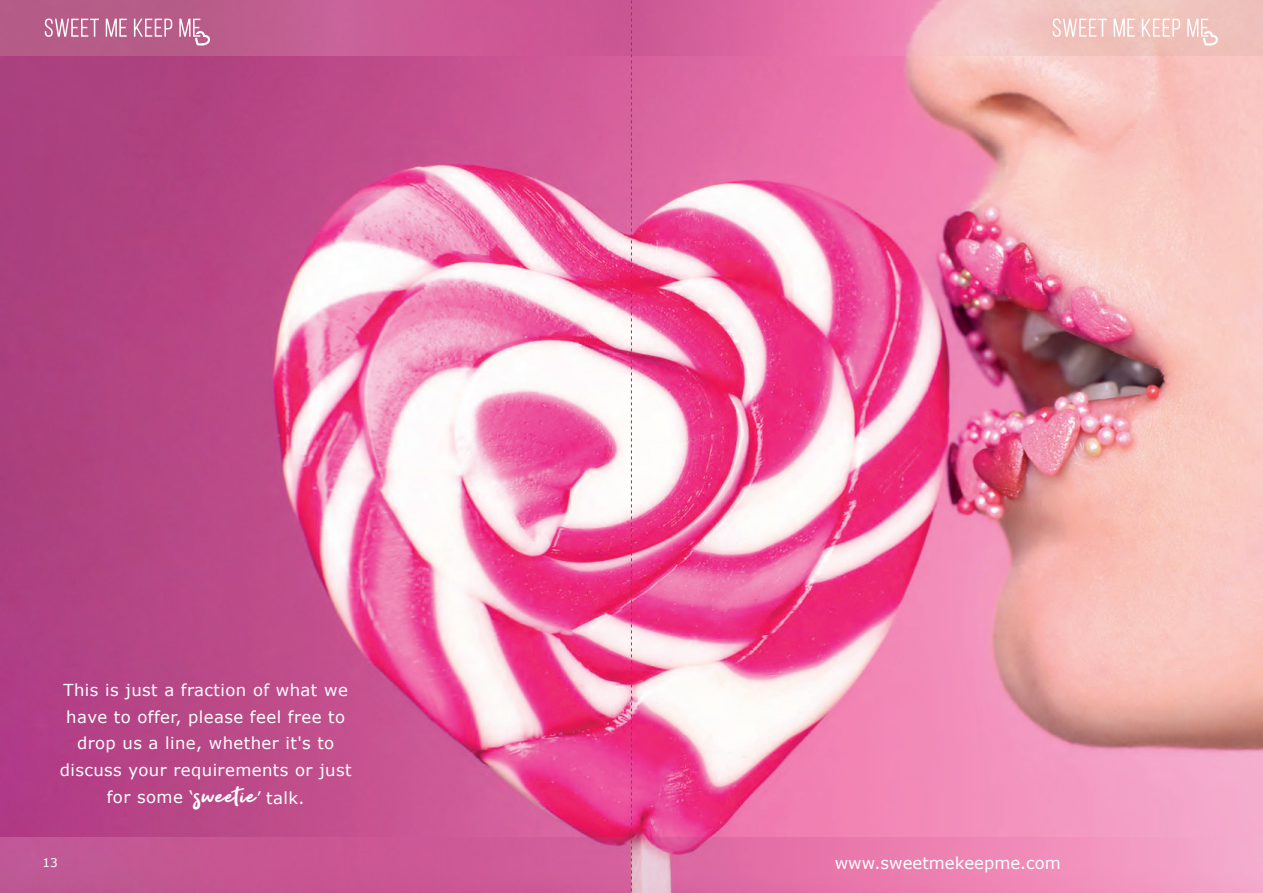
<style>
.page{position:relative;width:1263px;height:893px;background:#fff}
.page>*{position:absolute;margin:0;border:0;box-sizing:border-box;transform-origin:0 0}
.t1{font:16.5px/27px "Verdana";letter-spacing:.025em;color:#fff;text-align:center}
.t2{font:16.5px "Verdana";color:#fff}
.t3{font:12px "Verdana";color:#fff}
.s1{font-family:"Get Show";font-size:36px}
</style>
<div class="page">
<img style="left:0;top:55px;width:1263px;height:783px">
<svg style="left:0;top:0;width:1263px;height:55px;background:#d57aa1"></svg>
<svg style="left:0;top:838px;width:1263px;height:55px;background:#d96fa4"></svg>
<svg style="left:1053px;top:19px;width:54px;height:18px"></svg>
<svg style="left:1114px;top:19px;width:21px;height:18px"></svg>
<svg style="left:1142px;top:19px;width:38px;height:18px"></svg>
<svg style="left:1187px;top:19px;width:31px;height:27px"></svg>
<svg style="left:45px;top:19px;width:54px;height:18px"></svg>
<svg style="left:106px;top:19px;width:21px;height:18px"></svg>
<svg style="left:134px;top:19px;width:38px;height:18px"></svg>
<svg style="left:179px;top:19px;width:31px;height:27px"></svg>
<svg style="left:631px;top:0;width:1px;height:893px"></svg>
<p class="t1" style="left:60px;top:676px;width:293px">This is just a fraction of what we have to offer, please feel free to drop us a line, whether it's to discuss your requirements or just for some ‘<span class="s1">sweetie</span>’ talk.</p>
<p class="t3" style="left:42px;top:855px;width:17px">13</p>
<p class="t2" style="left:835px;top:852px;width:228px">www.sweetmekeepme.com</p>
</div>
